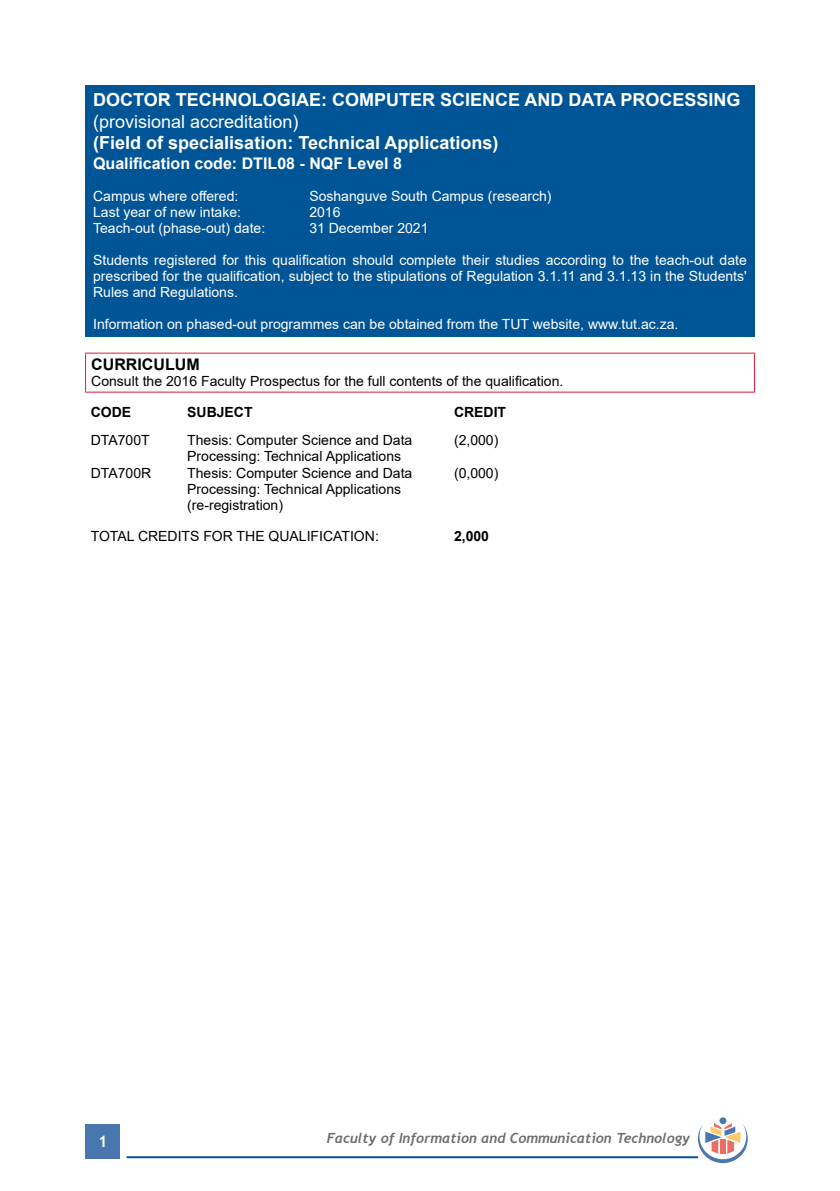
<style>
.page{position:relative;width:840px;height:1191px;background:#fff}
.page>*{position:absolute;margin:0;border:0;box-sizing:border-box;transform-origin:0 0}
.t1{font:700 18px "Arial";color:#fff}
.t2{font:18px "Arial";color:#fff}
.t3{font:700 16px "Arial";color:#fff}
.t4{font:700 16px "Arial";color:#000}
.t5{font:700 16px "Trebuchet MS";color:#fff}
.t6{font:14px/16px "Arial";color:#fff;text-align:justify}
.t7{font:14px/16.8px "Arial";color:#000}
.t8{font:italic 700 14px "Trebuchet";color:#6d6e71}
.t9{font:700 14px "Arial";color:#000}
</style>
<div class="page">
<div style="left:86px;top:1124px;width:34px;height:34px;background:#4777ae"></div>
<hr style="left:126px;top:1156px;width:571px;height:2px;background:#005596">
<div style="left:719px;top:1117px;width:7px;height:7px;background:#4777ae;border-radius:50%"></div>
<svg style="left:697px;top:1123px;width:50px;height:40px"></svg>
<div style="left:85px;top:85px;width:669px;height:252px;background:#005596"></div>
<hr style="left:85px;top:353px;width:669px;height:1px;background:#e31837">
<hr style="left:85px;top:354px;width:1px;height:37px;background:#e31837">
<hr style="left:753px;top:354px;width:1px;height:37px;background:#e31837">
<hr style="left:85px;top:391px;width:669px;height:1px;background:#e31837">
<p class="t1" style="left:93px;top:87px;width:648px">DOCTOR TECHNOLOGIAE: COMPUTER SCIENCE AND DATA PROCESSING</p>
<p class="t2" style="left:93px;top:109px;width:207px">(provisional accreditation)</p>
<p class="t1" style="left:93px;top:130px;width:407px">(Field of specialisation: Technical Applications)</p>
<p class="t3" style="left:93px;top:152px;width:310px">Qualification code: DTIL08 - NQF Level 8</p>
<p class="t6" style="left:93px;top:188px;width:147px">Campus where offered:</p>
<p class="t6" style="left:309px;top:188px;width:243px">Soshanguve South Campus (research)</p>
<p class="t6" style="left:93px;top:204px;width:149px">Last year of new intake:</p>
<p class="t6" style="left:309px;top:204px;width:33px">2016</p>
<p class="t6" style="left:93px;top:220px;width:173px">Teach-out (phase-out) date:</p>
<p class="t6" style="left:309px;top:220px;width:121px">31 December 2021</p>
<p class="t6" style="left:93px;top:252px;width:655px">Students registered for this qualification should complete their studies according to the teach-out date prescribed for the qualification, subject to the stipulations of Regulation 3.1.11 and 3.1.13 in the Students' Rules and Regulations.</p>
<p class="t6" style="left:93px;top:316px;width:586px">Information on phased-out programmes can be obtained from the TUT website, www.tut.ac.za.</p>
<p class="t4" style="left:91px;top:353px;width:110px">CURRICULUM</p>
<p class="t7" style="left:91px;top:373px;width:473px">Consult the 2016 Faculty Prospectus for the full contents of the qualification.</p>
<p class="t9" style="left:91px;top:403px;width:42px">CODE</p>
<p class="t9" style="left:187px;top:403px;width:67px">SUBJECT</p>
<p class="t9" style="left:454px;top:403px;width:54px">CREDIT</p>
<p class="t7" style="left:91px;top:432px;width:60px">DTA700T</p>
<p class="t7" style="left:187px;top:432px;width:226px">Thesis: Computer Science and Data</p>
<p class="t7" style="left:454px;top:432px;width:46px">(2,000)</p>
<p class="t7" style="left:187px;top:448px;width:215px">Processing: Technical Applications</p>
<p class="t7" style="left:91px;top:464px;width:62px">DTA700R</p>
<p class="t7" style="left:187px;top:464px;width:226px">Thesis: Computer Science and Data</p>
<p class="t7" style="left:454px;top:464px;width:46px">(0,000)</p>
<p class="t7" style="left:187px;top:480px;width:215px">Processing: Technical Applications (re-registration)</p>
<p class="t7" style="left:91px;top:528px;width:289px">TOTAL CREDITS FOR THE QUALIFICATION:</p>
<p class="t9" style="left:454px;top:526px;width:37px">2,000</p>
<p class="t5" style="left:98px;top:1131px;width:11px">1</p>
<p class="t8" style="left:326px;top:1129px;width:365px">Faculty of Information and Communication Technology</p>
</div>
